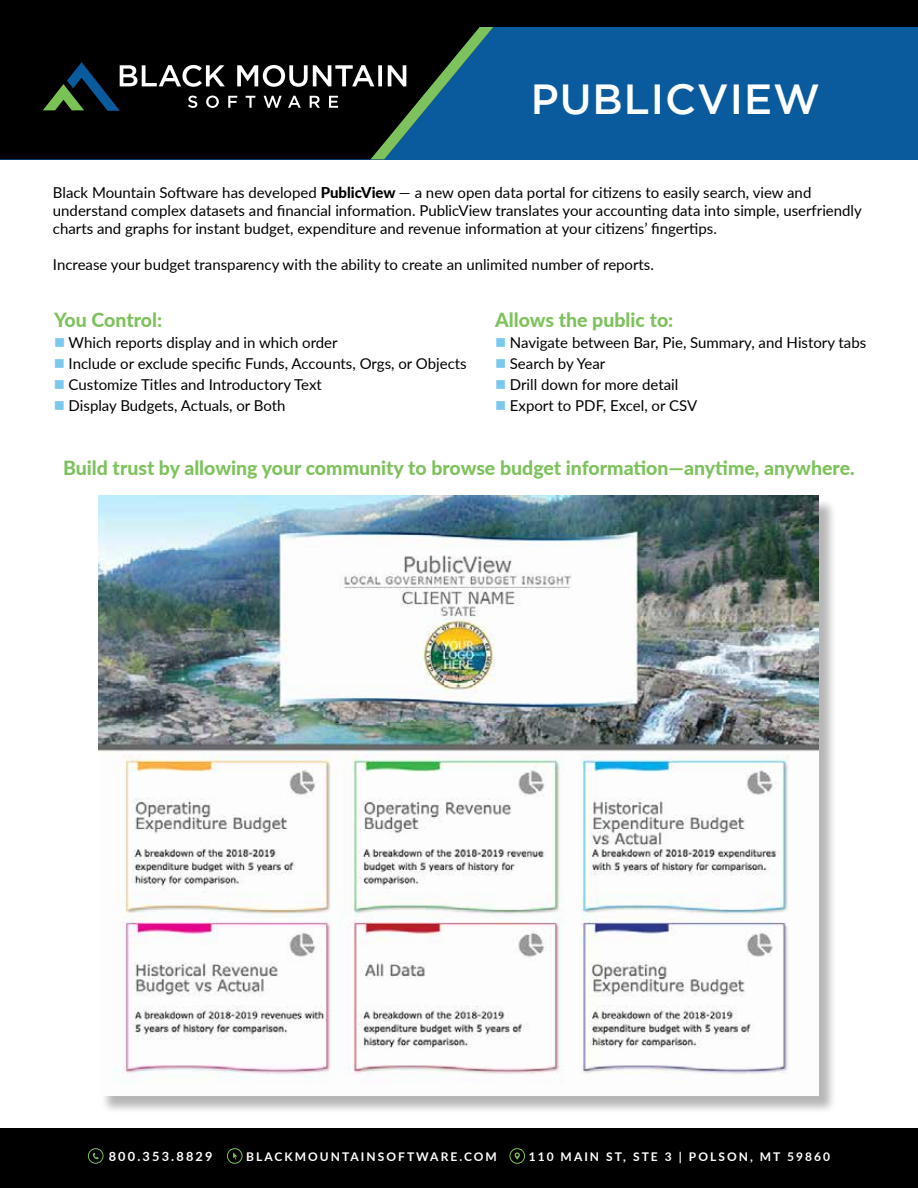
<style>
.page{position:relative;width:918px;height:1188px;background:#fff}
.page>*{position:absolute;margin:0;border:0;box-sizing:border-box;transform-origin:0 0}
.t1{font:500 42px "Gotham";letter-spacing:.025em;color:#fff}
.t2{font:800 19.5px "Lato";color:#7dc25c}
.t3{font:15px/18px "Lato";color:#000}
.t4{font:700 12.75px "Lato";letter-spacing:.17em;color:#fff}
.t5{font:700 12px "Lato";letter-spacing:.17em;color:#fff}
.s1{font-weight:800}
.s2{color:#7bc8ef}
</style>
<div class="page">
<svg style="left:0;top:0;width:918px;height:159px;fill:#095b9d"></svg>
<svg style="left:43px;top:27px;width:450px;height:132px"></svg>
<div style="left:101px;top:498px;width:736px;height:616px;background:#000;opacity:.29"></div>
<img style="left:98px;top:496px;width:720px;height:599px">
<div style="left:0;top:1129px;width:918px;height:59px;background:#000"></div>
<svg style="left:88px;top:1148px;width:16px;height:16px"></svg>
<svg style="left:227px;top:1148px;width:16px;height:16px"></svg>
<svg style="left:509px;top:1148px;width:16px;height:16px"></svg>
<h1 class="t1" style="left:531px;top:75px;width:291px">PUBLICVIEW</h1>
<p class="t3" style="left:53px;top:183px;width:810px">Black Mountain Software has developed <span class="s1">PublicView</span> — a new open data portal for citizens to easily search, view and understand complex datasets and financial information. PublicView translates your accounting data into simple, userfriendly charts and graphs for instant budget, expenditure and revenue information at your citizens’ fingertips.</p>
<p class="t3" style="left:53px;top:255px;width:603px">Increase your budget transparency with the ability to create an unlimited number of reports.</p>
<h2 class="t2" style="left:54px;top:305px;width:110px">You Control:</h2>
<p class="t3" style="left:54px;top:333px;width:285px"><span class="s2">■</span> Which reports display and in which order</p>
<p class="t3" style="left:54px;top:354px;width:414px"><span class="s2">■</span> Include or exclude specific Funds, Accounts, Orgs, or Objects</p>
<p class="t3" style="left:54px;top:375px;width:269px"><span class="s2">■</span> Customize Titles and Introductory Text</p>
<p class="t3" style="left:54px;top:396px;width:233px"><span class="s2">■</span> Display Budgets, Actuals, or Both</p>
<h2 class="t2" style="left:495px;top:305px;width:180px">Allows the public to:</h2>
<p class="t3" style="left:495px;top:333px;width:373px"><span class="s2">■</span> Navigate between Bar, Pie, Summary, and History tabs</p>
<p class="t3" style="left:495px;top:354px;width:112px"><span class="s2">■</span> Search by Year</p>
<p class="t3" style="left:495px;top:375px;width:185px"><span class="s2">■</span> Drill down for more detail</p>
<p class="t3" style="left:495px;top:396px;width:203px"><span class="s2">■</span> Export to PDF, Excel, or CSV</p>
<h2 class="t2" style="left:63px;top:453px;width:793px">Build trust by allowing your community to browse budget information—anytime, anywhere.</h2>
<p class="t4" style="left:109px;top:1147px;width:105px">800.353.8829</p>
<p class="t5" style="left:246px;top:1148px;width:252px">BLACKMOUNTAINSOFTWARE.COM</p>
<p class="t5" style="left:529px;top:1148px;width:303px">110 MAIN ST, STE 3 | POLSON, MT 59860</p>
</div>
